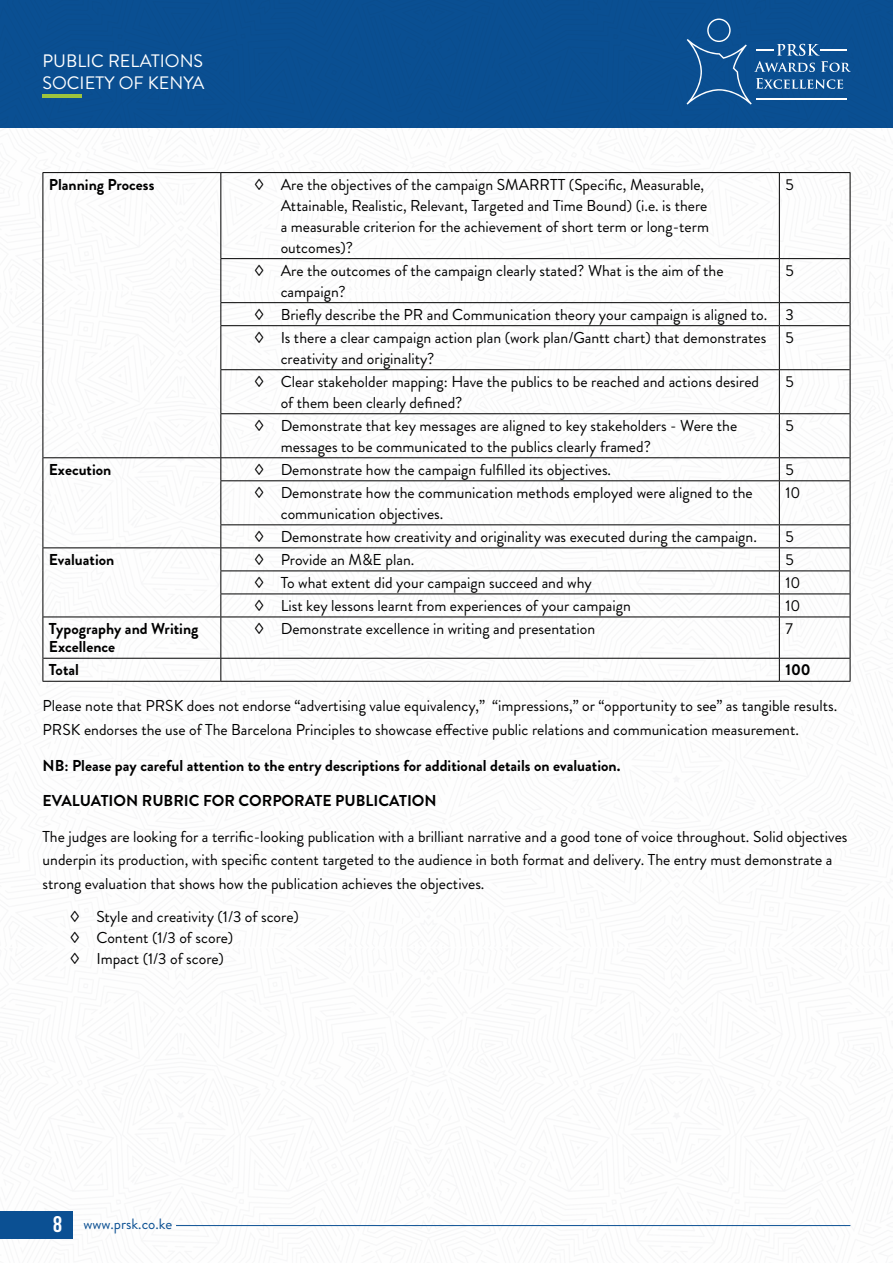
<style>
.page{position:relative;width:893px;height:1263px;background:#fff}
.page>*{position:absolute;margin:0;border:0;box-sizing:border-box;transform-origin:0 0}
.t1{font:18px/22px "Brandon Grotesque";color:#fff}
.t2{font:15.75px/21px "Brandon Grotesque";color:#000}
.t3{font:700 15.75px/18.3px "Brandon Grotesque";color:#000}
.t4{font:15px "Brandon Grotesque";color:#0b5093}
.s1{font-family:"Bebas Neue";font-weight:700;font-size:22.5px;color:#fff}
</style>
<div class="page">
<img style="left:0;top:172px;width:851px;height:1067px">
<div style="left:0;top:1211px;width:73px;height:27px;background:#0b5093"></div>
<div style="left:0;top:0;width:893px;height:128px;background:#0b5093"></div>
<hr style="left:43px;top:94px;width:39px;height:3px;background:#9dc43d">
<svg style="left:686px;top:19px;width:165px;height:86px"></svg>
<hr style="left:820px;top:49px;width:27px;height:2px;background:#fff">
<hr style="left:176px;top:1225px;width:674px;height:1px;background:#0b5093">
<hr style="left:43px;top:172px;width:178px;height:1px;background:#000">
<hr style="left:221px;top:172px;width:558px;height:1px;background:#000">
<hr style="left:220px;top:173px;width:1px;height:85px;background:#000">
<hr style="left:779px;top:172px;width:71px;height:1px;background:#000">
<hr style="left:779px;top:173px;width:1px;height:85px;background:#000">
<hr style="left:220px;top:258px;width:559px;height:1px;background:#000">
<hr style="left:220px;top:259px;width:1px;height:43px;background:#000">
<hr style="left:779px;top:258px;width:71px;height:1px;background:#000">
<hr style="left:779px;top:259px;width:1px;height:43px;background:#000">
<hr style="left:220px;top:302px;width:559px;height:1px;background:#000">
<svg style="left:220px;top:303px;width:1px;height:22px"></svg>
<hr style="left:779px;top:302px;width:71px;height:1px;background:#000">
<svg style="left:779px;top:303px;width:1px;height:22px"></svg>
<hr style="left:220px;top:325px;width:559px;height:1px;background:#000">
<hr style="left:220px;top:326px;width:1px;height:43px;background:#000">
<hr style="left:779px;top:325px;width:71px;height:1px;background:#000">
<hr style="left:779px;top:326px;width:1px;height:43px;background:#000">
<hr style="left:220px;top:369px;width:559px;height:1px;background:#000">
<hr style="left:220px;top:370px;width:1px;height:43px;background:#000">
<hr style="left:779px;top:369px;width:71px;height:1px;background:#000">
<hr style="left:779px;top:370px;width:1px;height:43px;background:#000">
<hr style="left:220px;top:413px;width:559px;height:1px;background:#000">
<hr style="left:220px;top:414px;width:1px;height:43px;background:#000">
<hr style="left:779px;top:413px;width:71px;height:1px;background:#000">
<hr style="left:779px;top:414px;width:1px;height:43px;background:#000">
<hr style="left:43px;top:457px;width:178px;height:1px;background:#000">
<hr style="left:221px;top:457px;width:558px;height:1px;background:#000">
<svg style="left:220px;top:458px;width:1px;height:22px"></svg>
<hr style="left:779px;top:457px;width:71px;height:1px;background:#000">
<svg style="left:779px;top:458px;width:1px;height:22px"></svg>
<hr style="left:220px;top:480px;width:559px;height:1px;background:#000">
<hr style="left:220px;top:481px;width:1px;height:43px;background:#000">
<hr style="left:779px;top:480px;width:71px;height:1px;background:#000">
<hr style="left:779px;top:481px;width:1px;height:43px;background:#000">
<hr style="left:220px;top:524px;width:559px;height:1px;background:#000">
<hr style="left:779px;top:524px;width:71px;height:1px;background:#000">
<hr style="left:43px;top:547px;width:178px;height:1px;background:#000">
<hr style="left:221px;top:547px;width:558px;height:1px;background:#000">
<hr style="left:779px;top:547px;width:71px;height:1px;background:#000">
<hr style="left:220px;top:570px;width:559px;height:1px;background:#000">
<hr style="left:779px;top:570px;width:71px;height:1px;background:#000">
<hr style="left:220px;top:593px;width:559px;height:1px;background:#000">
<svg style="left:220px;top:525px;width:1px;height:92px"></svg>
<hr style="left:779px;top:593px;width:71px;height:1px;background:#000">
<svg style="left:779px;top:525px;width:1px;height:92px"></svg>
<hr style="left:43px;top:617px;width:178px;height:1px;background:#000">
<hr style="left:221px;top:617px;width:558px;height:1px;background:#000">
<hr style="left:220px;top:617px;width:1px;height:41px;background:#000">
<hr style="left:779px;top:617px;width:71px;height:1px;background:#000">
<hr style="left:779px;top:617px;width:1px;height:41px;background:#000">
<hr style="left:43px;top:658px;width:178px;height:1px;background:#000">
<hr style="left:221px;top:658px;width:558px;height:1px;background:#000">
<svg style="left:220px;top:659px;width:1px;height:22px"></svg>
<hr style="left:779px;top:658px;width:71px;height:1px;background:#000">
<svg style="left:779px;top:659px;width:1px;height:22px"></svg>
<hr style="left:43px;top:173px;width:1px;height:86px;background:#000">
<hr style="left:43px;top:259px;width:1px;height:44px;background:#000">
<svg style="left:43px;top:303px;width:1px;height:23px"></svg>
<hr style="left:43px;top:326px;width:1px;height:44px;background:#000">
<hr style="left:43px;top:370px;width:1px;height:44px;background:#000">
<hr style="left:43px;top:414px;width:1px;height:44px;background:#000">
<hr style="left:850px;top:173px;width:1px;height:86px;background:#000">
<hr style="left:850px;top:259px;width:1px;height:44px;background:#000">
<svg style="left:850px;top:303px;width:1px;height:23px"></svg>
<hr style="left:850px;top:326px;width:1px;height:44px;background:#000">
<hr style="left:850px;top:370px;width:1px;height:44px;background:#000">
<hr style="left:850px;top:414px;width:1px;height:44px;background:#000">
<svg style="left:43px;top:458px;width:1px;height:23px"></svg>
<hr style="left:43px;top:481px;width:1px;height:44px;background:#000">
<svg style="left:850px;top:458px;width:1px;height:23px"></svg>
<hr style="left:850px;top:481px;width:1px;height:44px;background:#000">
<svg style="left:43px;top:525px;width:1px;height:92px"></svg>
<svg style="left:850px;top:525px;width:1px;height:92px"></svg>
<hr style="left:43px;top:617px;width:1px;height:41px;background:#000">
<hr style="left:850px;top:617px;width:1px;height:41px;background:#000">
<svg style="left:43px;top:658px;width:1px;height:23px"></svg>
<svg style="left:850px;top:658px;width:1px;height:23px"></svg>
<hr style="left:43px;top:681px;width:178px;height:1px;background:#000">
<hr style="left:221px;top:681px;width:558px;height:1px;background:#000">
<hr style="left:779px;top:681px;width:71px;height:1px;background:#000">
<p class="t1" style="left:43px;top:50px;width:164px">PUBLIC RELATIONS<br>SOCIETY OF KENYA</p>
<p class="t3" style="left:49px;top:175px;width:107px">Planning Process</p>
<p class="t2" style="left:281px;top:174px;width:430px;text-indent:-27px">◊ Are the objectives of the campaign SMARRTT (Specific, Measurable, Attainable, Realistic, Relevant, Targeted and Time Bound) (i.e. is there a measurable criterion for the achievement of short term or long-term outcomes)?</p>
<p class="t2" style="left:785px;top:174px;width:10px">5</p>
<p class="t2" style="left:281px;top:260px;width:444px;text-indent:-27px">◊ Are the outcomes of the campaign clearly stated? What is the aim of the campaign?</p>
<p class="t2" style="left:785px;top:260px;width:10px">5</p>
<p class="t2" style="left:254px;top:303px;width:541px;line-height:23.1px">◊ Briefly describe the PR and Communication theory your campaign is aligned to. 3 ◊ Is there a clear campaign action plan (work plan/Gantt chart) that demonstrates</p>
<p class="t2" style="left:281px;top:348px;width:155px">creativity and originality?</p>
<p class="t2" style="left:785px;top:327px;width:10px">5</p>
<p class="t2" style="left:281px;top:371px;width:480px;text-indent:-27px">◊ Clear stakeholder mapping: Have the publics to be reached and actions desired of them been clearly defined?</p>
<p class="t2" style="left:785px;top:371px;width:10px">5</p>
<p class="t2" style="left:281px;top:415px;width:458px;text-indent:-27px">◊ Demonstrate that key messages are aligned to key stakeholders - Were the messages to be communicated to the publics clearly framed?</p>
<p class="t2" style="left:785px;top:415px;width:10px">5</p>
<p class="t3" style="left:49px;top:460px;width:64px">Execution</p>
<p class="t2" style="left:254px;top:459px;width:359px">◊ Demonstrate how the campaign fulfilled its objectives.</p>
<p class="t2" style="left:785px;top:459px;width:10px">5</p>
<p class="t2" style="left:281px;top:482px;width:474px;text-indent:-27px">◊ Demonstrate how the communication methods employed were aligned to the communication objectives.</p>
<p class="t2" style="left:785px;top:482px;width:17px">10</p>
<p class="t2" style="left:254px;top:526px;width:505px">◊ Demonstrate how creativity and originality was executed during the campaign.</p>
<p class="t2" style="left:785px;top:526px;width:10px">5</p>
<p class="t3" style="left:49px;top:550px;width:67px">Evaluation</p>
<p class="t2" style="left:254px;top:549px;width:162px">◊ Provide an M&amp;E plan.</p>
<p class="t2" style="left:785px;top:549px;width:10px">5</p>
<p class="t2" style="left:254px;top:572px;width:340px">◊ To what extent did your campaign succeed and why</p>
<p class="t2" style="left:785px;top:572px;width:17px">10</p>
<p class="t2" style="left:254px;top:595px;width:379px">◊ List key lessons learnt from experiences of your campaign</p>
<p class="t2" style="left:785px;top:595px;width:17px">10</p>
<p class="t3" style="left:49px;top:620px;width:151px">Typography and Writing<br>Excellence</p>
<p class="t2" style="left:254px;top:618px;width:343px">◊ Demonstrate excellence in writing and presentation</p>
<p class="t2" style="left:785px;top:618px;width:9px">7</p>
<p class="t3" style="left:49px;top:661px;width:32px">Total</p>
<p class="t3" style="left:785px;top:661px;width:27px">100</p>
<p class="t2" style="left:43px;top:694px;width:796px;line-height:23.7px">Please note that PRSK does not endorse “advertising value equivalency,” “impressions,” or “opportunity to see” as tangible results.<br>PRSK endorses the use of The Barcelona Principles to showcase effective public relations and communication measurement.</p>
<p class="t3" style="left:43px;top:756px;width:579px">NB: Please pay careful attention to the entry descriptions for additional details on evaluation.</p>
<p class="t3" style="left:43px;top:792px;width:396px">EVALUATION RUBRIC FOR CORPORATE PUBLICATION</p>
<p class="t2" style="left:43px;top:825px;width:806px;line-height:23.7px">The judges are looking for a terrific-looking publication with a brilliant narrative and a good tone of voice throughout. Solid objectives underpin its production, with specific content targeted to the audience in both format and delivery. The entry must demonstrate a strong evaluation that shows how the publication achieves the objectives.</p>
<p class="t2" style="left:69px;top:906px;width:231px">◊ Style and creativity (1/3 of score) ◊ Content (1/3 of score)<br>◊ Impact (1/3 of score)</p>
<p class="t4" style="left:53px;top:1213px;width:121px"><span class="s1">8</span> www.prsk.co.ke</p>
</div>
